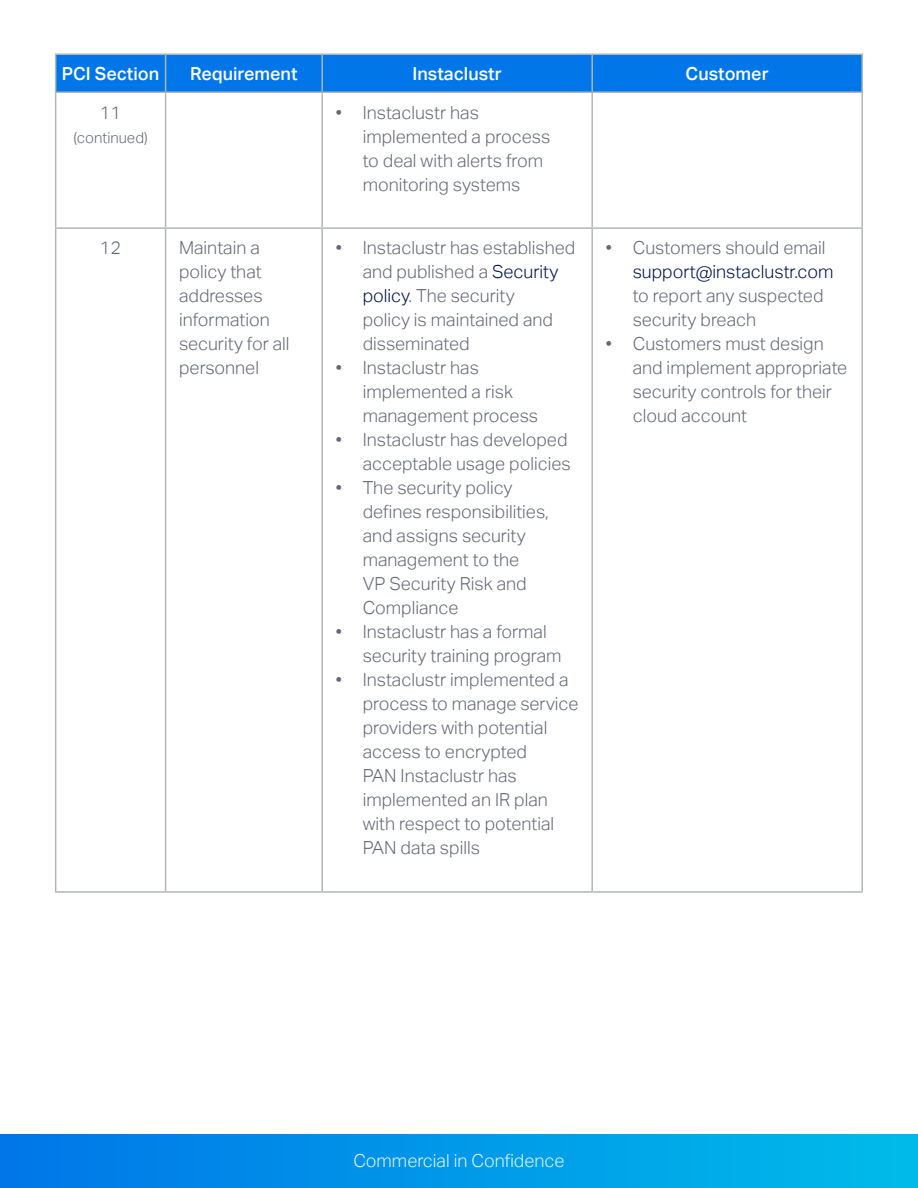
<style>
.page{position:relative;width:918px;height:1188px;background:#fff}
.page>*{position:absolute;margin:0;border:0;box-sizing:border-box;transform-origin:0 0}
.t1{font:300 18px/24px "Aktiv Grotesk";color:#646978}
.t2{font:500 18px "Aktiv Grotesk";color:#fff}
.t3{font:300 18px "Aktiv Grotesk";color:#e7f3ff}
.t4{font:300 15px "Aktiv Grotesk";color:#646978}
.s1{color:#01124d}
</style>
<div class="page">
<div style="left:0;top:1134px;width:918px;height:54px;background:linear-gradient(to right,#0076e8,#00bbe9)"></div>
<div style="left:56px;top:55px;width:805px;height:37px;background:#0076e8"></div>
<hr style="left:55px;top:93px;width:1px;height:134px;background:#b2b6b7">
<hr style="left:165px;top:93px;width:1px;height:134px;background:#b2b6b7">
<hr style="left:321px;top:93px;width:2px;height:134px;background:#b2b6b7">
<hr style="left:591px;top:93px;width:2px;height:134px;background:#b2b6b7">
<hr style="left:861px;top:93px;width:2px;height:134px;background:#b2b6b7">
<hr style="left:55px;top:227px;width:111px;height:2px;background:#b2b6b7">
<hr style="left:55px;top:229px;width:1px;height:662px;background:#b2b6b7">
<hr style="left:166px;top:227px;width:156px;height:2px;background:#b2b6b7">
<hr style="left:165px;top:229px;width:1px;height:662px;background:#b2b6b7">
<hr style="left:322px;top:227px;width:270px;height:2px;background:#b2b6b7">
<hr style="left:321px;top:229px;width:2px;height:662px;background:#b2b6b7">
<hr style="left:592px;top:227px;width:271px;height:2px;background:#b2b6b7">
<hr style="left:591px;top:229px;width:2px;height:662px;background:#b2b6b7">
<hr style="left:861px;top:229px;width:2px;height:662px;background:#b2b6b7">
<hr style="left:55px;top:891px;width:111px;height:2px;background:#b2b6b7">
<hr style="left:166px;top:891px;width:156px;height:2px;background:#b2b6b7">
<hr style="left:322px;top:891px;width:270px;height:2px;background:#b2b6b7">
<hr style="left:592px;top:891px;width:271px;height:2px;background:#b2b6b7">
<hr style="left:55px;top:53px;width:111px;height:2px;background:#b2b6b7">
<hr style="left:55px;top:55px;width:1px;height:37px;background:#b2b6b7">
<hr style="left:166px;top:53px;width:156px;height:2px;background:#b2b6b7">
<hr style="left:165px;top:55px;width:1px;height:37px;background:#b2b6b7">
<hr style="left:322px;top:53px;width:270px;height:2px;background:#b2b6b7">
<hr style="left:321px;top:55px;width:2px;height:37px;background:#b2b6b7">
<hr style="left:592px;top:53px;width:271px;height:2px;background:#b2b6b7">
<hr style="left:591px;top:55px;width:2px;height:37px;background:#b2b6b7">
<hr style="left:861px;top:55px;width:2px;height:37px;background:#b2b6b7">
<hr style="left:55px;top:92px;width:111px;height:1px;background:#b2b6b7">
<hr style="left:166px;top:92px;width:156px;height:1px;background:#b2b6b7">
<hr style="left:322px;top:92px;width:270px;height:1px;background:#b2b6b7">
<hr style="left:592px;top:92px;width:271px;height:1px;background:#b2b6b7">
<p class="t2" style="left:62px;top:63px;width:99px">PCI Section</p>
<p class="t2" style="left:190px;top:63px;width:109px">Requirement</p>
<p class="t2" style="left:413px;top:63px;width:91px">Instaclustr</p>
<p class="t2" style="left:686px;top:63px;width:85px">Customer</p>
<p class="t1" style="left:100px;top:100px;width:23px">11</p>
<p class="t4" style="left:73px;top:129px;width:76px">(continued)</p>
<p class="t1" style="left:363px;top:100px;width:189px;text-indent:-27px">• Instaclustr has implemented a process to deal with alerts from monitoring systems</p>
<p class="t1" style="left:100px;top:236px;width:23px">12</p>
<p class="t1" style="left:179px;top:236px;width:112px">Maintain a policy that addresses information security for all personnel</p>
<p class="t1" style="left:363px;top:236px;width:214px;text-indent:-27px">• Instaclustr has established and published a <span class="s1">Security policy</span>. The security<br>policy is maintained and disseminated</p>
<p class="t1" style="left:363px;top:356px;width:177px;text-indent:-27px">• Instaclustr has implemented a risk management process</p>
<p class="t1" style="left:336px;top:428px;width:237px;text-align:right">• Instaclustr has developed acceptable usage policies</p>
<p class="t1" style="left:363px;top:476px;width:188px;text-indent:-27px">• The security policy defines responsibilities, and assigns security management to the<br>VP Security Risk and<br>Compliance</p>
<p class="t1" style="left:363px;top:620px;width:200px;text-indent:-27px">• Instaclustr has a formal security training program</p>
<p class="t1" style="left:363px;top:668px;width:218px;text-indent:-27px">• Instaclustr implemented a process to manage service providers with potential access to encrypted<br>PAN Instaclustr has implemented an IR plan with respect to potential<br>PAN data spills</p>
<p class="t1" style="left:633px;top:236px;width:202px;text-indent:-27px">• Customers should email <span class="s1">support@instaclustr.com </span>to report any suspected security breach</p>
<p class="t1" style="left:633px;top:332px;width:216px;text-indent:-27px">• Customers must design and implement appropriate security controls for their cloud account</p>
<p class="t3" style="left:353px;top:1150px;width:213px">Commercial in Confidence</p>
</div>
